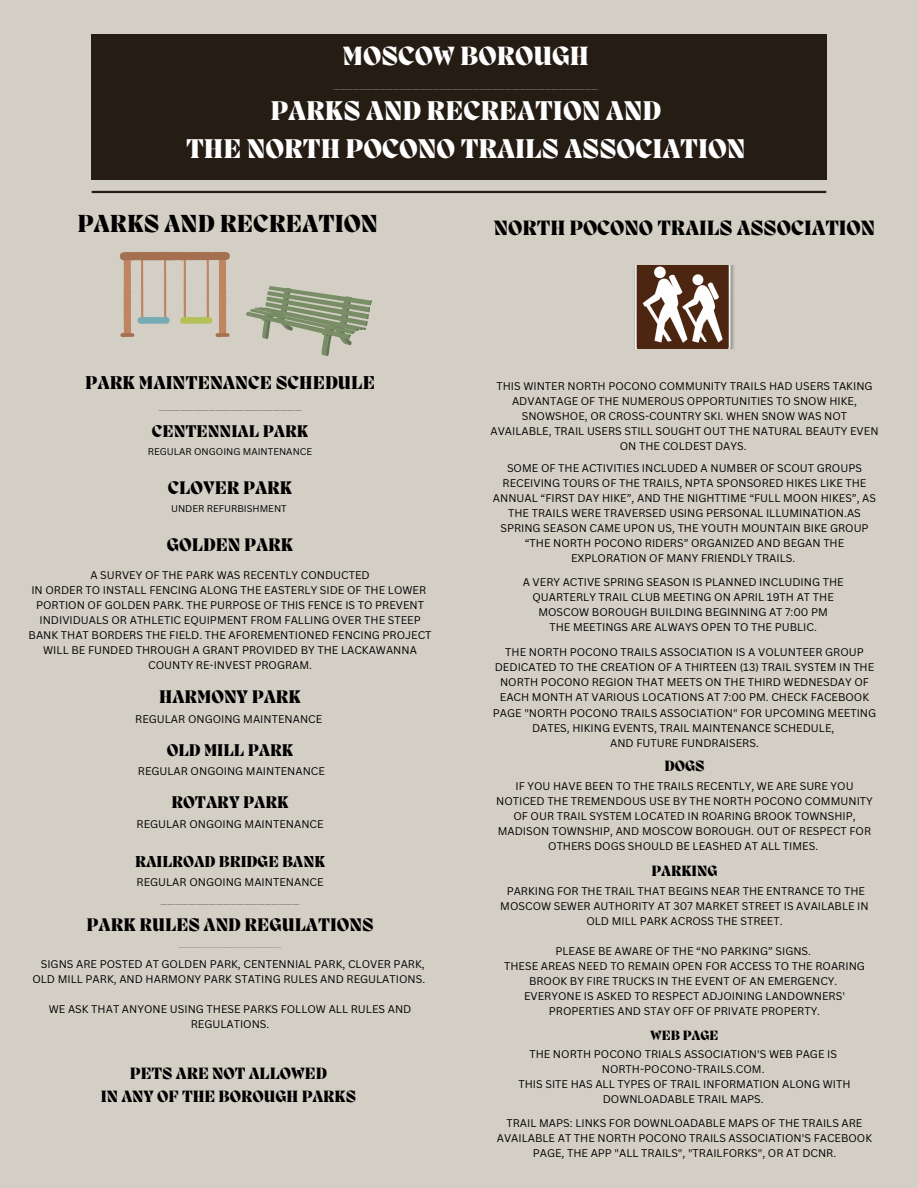
<style>
.page{position:relative;width:918px;height:1188px;background:#d3cfc5}
.page>*{position:absolute;margin:0;border:0;box-sizing:border-box;transform-origin:0 0}
.t1{font:800 27.75px/38.4px "Migra";color:#fff;text-align:center}
.t2{font:800 27.15px "Migra";color:#fff}
.t3{font:800 25.35px "Migra";color:#000}
.t4{font:800 21.3px "Migra";color:#000}
.t5{font:800 19.05px "Migra";color:#000}
.t6{font:800 18.75px "Migra";color:#000}
.t7{font:800 17.4px "Migra";color:#000}
.t8{font:800 16.8px/23.5px "Migra";color:#000;text-align:center}
.t9{font:800 16.2px "Migra";color:#000}
.t10{font:800 15.3px "Migra";color:#000}
.t11{font:800 13.8px "Migra";color:#000}
.t12{font:800 13.05px "Migra";color:#000}
.t13{font:800 12.75px "Migra";color:#000}
.t14{font:800 12.15px "Migra";color:#fff}
.t15{font:10.8px/15px "Canva Sans";color:#000;text-align:center}
.t16{font:9.45px "Canva Sans";color:#000}
.t17{font:800 8.25px "Migra";color:#000}
</style>
<div class="page">
<div style="left:92px;top:34px;width:734px;height:146px;background:#251c14"></div>
<hr style="left:92px;top:191px;width:734px;height:2px;background:#251c14">
<svg style="left:120px;top:252px;width:110px;height:85px"></svg>
<svg style="left:246px;top:286px;width:126px;height:70px"></svg>
<img style="left:634px;top:265px;width:100px;height:83px">
<h2 class="t2" style="left:343px;top:43px;width:248px">MOSCOW BOROUGH</h2>
<p class="t14" style="left:334px;top:80px;width:266px">________________________________________</p>
<h1 class="t1" style="left:186px;top:93px;width:561px">PARKS AND RECREATION AND<br>THE NORTH POCONO TRAILS ASSOCIATION</h1>
<h3 class="t3" style="left:77px;top:211px;width:302px">PARKS AND RECREATION</h3>
<h3 class="t5" style="left:85px;top:374px;width:291px">PARK MAINTENANCE SCHEDULE</h3>
<p class="t12" style="left:159px;top:400px;width:144px">____________________</p>
<h3 class="t7" style="left:152px;top:423px;width:158px">CENTENNIAL PARK</h3>
<p class="t16" style="left:148px;top:444px;width:166px">REGULAR ONGOING MAINTENANCE</p>
<h3 class="t6" style="left:168px;top:479px;width:126px">CLOVER PARK</h3>
<p class="t16" style="left:171px;top:502px;width:117px">UNDER REFURBISHMENT</p>
<h3 class="t6" style="left:167px;top:536px;width:128px">GOLDEN PARK</h3>
<p class="t15" style="left:29px;top:567px;width:404px">A SURVEY OF THE PARK WAS RECENTLY CONDUCTED<br>IN ORDER TO INSTALL FENCING ALONG THE EASTERLY SIDE OF THE LOWER PORTION OF GOLDEN PARK. THE PURPOSE OF THIS FENCE IS TO PREVENT INDIVIDUALS OR ATHLETIC EQUIPMENT FROM FALLING OVER THE STEEP BANK THAT BORDERS THE FIELD. THE AFOREMENTIONED FENCING PROJECT WILL BE FUNDED THROUGH A GRANT PROVIDED BY THE LACKAWANNA COUNTY RE-INVEST PROGRAM.</p>
<h3 class="t6" style="left:159px;top:687px;width:143px">HARMONY PARK</h3>
<p class="t15" style="left:135px;top:711px;width:189px">REGULAR ONGOING MAINTENANCE</p>
<h3 class="t7" style="left:167px;top:741px;width:128px">OLD MILL PARK</h3>
<p class="t15" style="left:138px;top:763px;width:189px">REGULAR ONGOING MAINTENANCE</p>
<h3 class="t7" style="left:171px;top:794px;width:119px">ROTARY PARK</h3>
<p class="t15" style="left:137px;top:816px;width:189px">REGULAR ONGOING MAINTENANCE</p>
<h3 class="t9" style="left:135px;top:854px;width:192px">RAILROAD BRIDGE BANK</h3>
<p class="t15" style="left:137px;top:874px;width:189px">REGULAR ONGOING MAINTENANCE</p>
<p class="t13" style="left:161px;top:894px;width:141px">____________________</p>
<h3 class="t6" style="left:87px;top:915px;width:288px">PARK RULES AND REGULATIONS</h3>
<p class="t17" style="left:179px;top:940px;width:104px">_______________________</p>
<p class="t15" style="left:32px;top:956px;width:394px;text-align:right">SIGNS ARE POSTED AT GOLDEN PARK, CENTENNIAL PARK, CLOVER PARK,<br>OLD MILL PARK, AND HARMONY PARK STATING RULES AND REGULATIONS.</p>
<p class="t15" style="left:49px;top:1001px;width:364px">WE ASK THAT ANYONE USING THESE PARKS FOLLOW ALL RULES AND<br>REGULATIONS.</p>
<h3 class="t8" style="left:101px;top:1063px;width:257px">PETS ARE NOT ALLOWED<br>IN ANY OF THE BOROUGH PARKS</h3>
<h3 class="t4" style="left:494px;top:218px;width:383px">NORTH POCONO TRAILS ASSOCIATION</h3>
<p class="t15" style="left:491px;top:378px;width:390px">THIS WINTER NORTH POCONO COMMUNITY TRAILS HAD USERS TAKING ADVANTAGE OF THE NUMEROUS OPPORTUNITIES TO SNOW HIKE, SNOWSHOE, OR CROSS-COUNTRY SKI. WHEN SNOW WAS NOT AVAILABLE, TRAIL USERS STILL SOUGHT OUT THE NATURAL BEAUTY EVEN ON THE COLDEST DAYS.</p>
<p class="t15" style="left:493px;top:460px;width:385px">SOME OF THE ACTIVITIES INCLUDED A NUMBER OF SCOUT GROUPS RECEIVING TOURS OF THE TRAILS, NPTA SPONSORED HIKES LIKE THE ANNUAL “FIRST DAY HIKE”, AND THE NIGHTTIME “FULL MOON HIKES”, AS THE TRAILS WERE TRAVERSED USING PERSONAL ILLUMINATION.AS SPRING SEASON CAME UPON US, THE YOUTH MOUNTAIN BIKE GROUP “THE NORTH POCONO RIDERS” ORGANIZED AND BEGAN THE EXPLORATION OF MANY FRIENDLY TRAILS.</p>
<p class="t15" style="left:523px;top:574px;width:322px">A VERY ACTIVE SPRING SEASON IS PLANNED INCLUDING THE QUARTERLY TRAIL CLUB MEETING ON APRIL 19TH AT THE MOSCOW BOROUGH BUILDING BEGINNING AT 7:00 PM<br>THE MEETINGS ARE ALWAYS OPEN TO THE PUBLIC.</p>
<p class="t15" style="left:493px;top:645px;width:385px">THE NORTH POCONO TRAILS ASSOCIATION IS A VOLUNTEER GROUP DEDICATED TO THE CREATION OF A THIRTEEN (13) TRAIL SYSTEM IN THE NORTH POCONO REGION THAT MEETS ON THE THIRD WEDNESDAY OF EACH MONTH AT VARIOUS LOCATIONS AT 7:00 PM. CHECK FACEBOOK PAGE "NORTH POCONO TRAILS ASSOCIATION" FOR UPCOMING MEETING DATES, HIKING EVENTS, TRAIL MAINTENANCE SCHEDULE,<br>AND FUTURE FUNDRAISERS.</p>
<h3 class="t10" style="left:664px;top:759px;width:42px">DOGS</h3>
<p class="t15" style="left:496px;top:778px;width:378px">IF YOU HAVE BEEN TO THE TRAILS RECENTLY, WE ARE SURE YOU NOTICED THE TREMENDOUS USE BY THE NORTH POCONO COMMUNITY OF OUR TRAIL SYSTEM LOCATED IN ROARING BROOK TOWNSHIP, MADISON TOWNSHIP, AND MOSCOW BOROUGH. OUT OF RESPECT FOR OTHERS DOGS SHOULD BE LEASHED AT ALL TIMES.</p>
<h3 class="t10" style="left:651px;top:864px;width:68px">PARKING</h3>
<p class="t15" style="left:500px;top:883px;width:370px">PARKING FOR THE TRAIL THAT BEGINS NEAR THE ENTRANCE TO THE<br>MOSCOW SEWER AUTHORITY AT 307 MARKET STREET IS AVAILABLE IN<br>OLD MILL PARK ACROSS THE STREET.</p>
<p class="t15" style="left:504px;top:943px;width:362px">PLEASE BE AWARE OF THE “NO PARKING” SIGNS.<br>THESE AREAS NEED TO REMAIN OPEN FOR ACCESS TO THE ROARING BROOK BY FIRE TRUCKS IN THE EVENT OF AN EMERGENCY.<br>EVERYONE IS ASKED TO RESPECT ADJOINING LANDOWNERS' PROPERTIES AND STAY OFF OF PRIVATE PROPERTY.</p>
<p class="t11" style="left:651px;top:1029px;width:69px">WEB PAGE</p>
<p class="t15" style="left:518px;top:1046px;width:334px">THE NORTH POCONO TRIALS ASSOCIATION'S WEB PAGE IS NORTH-POCONO-TRAILS.COM.<br>THIS SITE HAS ALL TYPES OF TRAIL INFORMATION ALONG WITH DOWNLOADABLE TRAIL MAPS.</p>
<p class="t15" style="left:497px;top:1115px;width:377px">TRAIL MAPS: LINKS FOR DOWNLOADABLE MAPS OF THE TRAILS ARE<br>AVAILABLE AT THE NORTH POCONO TRAILS ASSOCIATION'S FACEBOOK<br>PAGE, THE APP "ALL TRAILS", "TRAILFORKS", OR AT DCNR.</p>
</div>
